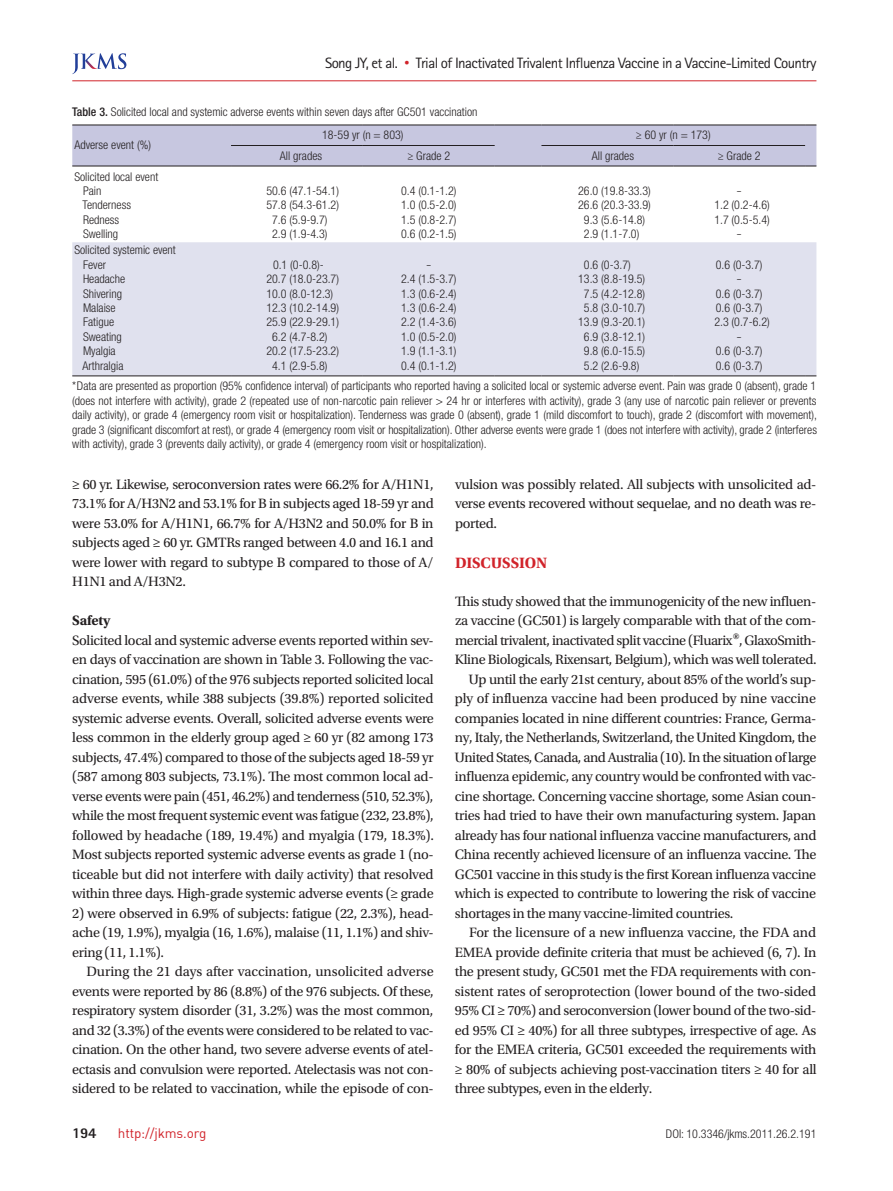
<style>
.page{position:relative;width:893px;height:1191px;background:#fff}
.page>*{position:absolute;margin:0;border:0;box-sizing:border-box;transform-origin:0 0}
.t1{font:700 15.75px "Utopia Std";letter-spacing:-.01em;color:#d1232a}
.t2{font:15px "Rotis Sans Serif Std";letter-spacing:-.04em;color:#231f20}
.t3{font:800 15px "Rotis Sans Serif Std";color:#231f20}
.t4{font:14.25px/19.5px "Utopia Std";letter-spacing:-.025em;color:#231f20;text-align:justify}
.t5{font:700 14.25px "Utopia Std";letter-spacing:-.01em;color:#231f20}
.t6{font:13.5px "Dinreg";letter-spacing:-.01em;color:#d1232a}
.t7{font:300 condensed 12px/14.4px "Helvetica Neue LT Std";color:#231f20;text-align:center}
.t8{font:300 condensed 12px/14.4px "Helvetica Neue LT Std";color:#231f20;text-align:center;scale:1.5 1}
.s1{font-family:"Dotum";color:#d1232a}
.s2{font-weight:500}
</style>
<div class="page">
<hr style="left:72px;top:80px;width:744px;height:1px;background:#d1232a">
<svg style="left:72px;top:53px;width:54px;height:21px"></svg>
<div style="left:72px;top:242px;width:744px;height:134px;background:#e0e1ee"></div>
<svg style="left:72px;top:125px;width:744px;height:42px"></svg>
<hr style="left:72px;top:376px;width:159px;height:1px;background:#231f20">
<hr style="left:231px;top:376px;width:132px;height:1px;background:#231f20">
<hr style="left:363px;top:376px;width:132px;height:1px;background:#231f20">
<hr style="left:495px;top:376px;width:46px;height:1px;background:#231f20">
<hr style="left:541px;top:376px;width:132px;height:1px;background:#231f20">
<hr style="left:673px;top:376px;width:132px;height:1px;background:#231f20">
<p class="t2" style="left:325px;top:54px;width:493px">Song JY, et al. <span class="s1">•</span> Trial of Inactivated Trivalent Influenza Vaccine in a Vaccine-Limited Country</p>
<p class="t7" style="left:72px;top:105px;width:407px"><span class="s2">Table 3.</span> Solicited local and systemic adverse events within seven days after GC501 vaccination</p>
<p class="t7" style="left:74px;top:138px;width:78px">Adverse event (%)</p>
<p class="t7" style="left:322px;top:128px;width:83px">18-59 yr (n = 803)</p>
<p class="t7" style="left:636px;top:128px;width:76px">≥ 60 yr (n = 173)</p>
<p class="t7" style="left:280px;top:148px;width:44px">All grades</p>
<p class="t7" style="left:407px;top:148px;width:44px">≥ Grade 2</p>
<p class="t7" style="left:592px;top:148px;width:44px">All grades</p>
<p class="t7" style="left:718px;top:148px;width:44px">≥ Grade 2</p>
<p class="t7" style="left:83px;top:169px;width:77px;text-align:left;text-indent:-8px">Solicited local event<br>Pain<br>Tenderness<br>Redness<br>Swelling</p>
<p class="t7" style="left:266px;top:183px;width:74px">50.6 (47.1-54.1)<br>57.8 (54.3-61.2)<br>7.6 (5.9-9.7)<br>2.9 (1.9-4.3)</p>
<p class="t7" style="left:401px;top:183px;width:57px;text-align:justify">0.4 (0.1-1.2)<br>1.0 (0.5-2.0)<br>1.5 (0.8-2.7)<br>0.6 (0.2-1.5)</p>
<p class="t7" style="left:578px;top:183px;width:74px">26.0 (19.8-33.3)<br>26.6 (20.3-33.9)<br>9.3 (5.6-14.8)<br>2.9 (1.1-7.0)</p>
<p class="t8" style="left:714px;top:183px;width:38px">-<br>1.2 (0.2-4.6)<br>1.7 (0.5-5.4) -</p>
<p class="t7" style="left:83px;top:243px;width:95px;text-align:left;text-indent:-8px">Solicited systemic event<br>Fever<br>Headache<br>Shivering<br>Malaise<br>Fatigue<br>Sweating<br>Myalgia<br>Arthralgia</p>
<p class="t7" style="left:714px;top:257px;width:57px">0.6 (0-3.7) -<br>0.6 (0-3.7)<br>0.6 (0-3.7)<br>2.3 (0.7-6.2) -<br>0.6 (0-3.7)<br>0.6 (0-3.7)</p>
<p class="t7" style="left:72px;top:379px;width:746px;text-align:justify">*Data are presented as proportion (95% confidence interval) of participants who reported having a solicited local or systemic adverse event. Pain was grade 0 (absent), grade 1 (does not interfere with activity), grade 2 (repeated use of non-narcotic pain reliever &gt; 24 hr or interferes with activity), grade 3 (any use of narcotic pain reliever or prevents daily activity), or grade 4 (emergency room visit or hospitalization). Tenderness was grade 0 (absent), grade 1 (mild discomfort to touch), grade 2 (discomfort with movement), grade 3 (significant discomfort at rest), or grade 4 (emergency room visit or hospitalization). Other adverse events were grade 1 (does not interfere with activity), grade 2 (interferes with activity), grade 3 (prevents daily activity), or grade 4 (emergency room visit or hospitalization).</p>
<p class="t7" style="left:273px;top:257px;width:52px">0.1 (0-0.8)-</p>
<p class="t7" style="left:266px;top:272px;width:74px">20.7 (18.0-23.7)</p>
<p class="t7" style="left:266px;top:286px;width:68px">10.0 (8.0-12.3)</p>
<p class="t7" style="left:266px;top:300px;width:74px">12.3 (10.2-14.9)</p>
<p class="t7" style="left:266px;top:315px;width:74px">25.9 (22.9-29.1)</p>
<p class="t7" style="left:272px;top:329px;width:57px">6.2 (4.7-8.2)</p>
<p class="t7" style="left:266px;top:344px;width:74px">20.2 (17.5-23.2)</p>
<p class="t7" style="left:272px;top:358px;width:57px">4.1 (2.9-5.8)</p>
<p class="t8" style="left:401px;top:257px;width:38px">-<br>2.4 (1.5-3.7)<br>1.3 (0.6-2.4)<br>1.3 (0.6-2.4)<br>2.2 (1.4-3.6)<br>1.0 (0.5-2.0)<br>1.9 (1.1-3.1)<br>0.4 (0.1-1.2)</p>
<p class="t7" style="left:584px;top:257px;width:48px">0.6 (0-3.7)</p>
<p class="t7" style="left:578px;top:272px;width:68px">13.3 (8.8-19.5)</p>
<p class="t7" style="left:584px;top:286px;width:63px">7.5 (4.2-12.8)</p>
<p class="t7" style="left:584px;top:300px;width:63px">5.8 (3.0-10.7)</p>
<p class="t7" style="left:578px;top:315px;width:68px">13.9 (9.3-20.1)</p>
<p class="t7" style="left:584px;top:329px;width:63px">6.9 (3.8-12.1)</p>
<p class="t7" style="left:584px;top:344px;width:63px">9.8 (6.0-15.5)</p>
<p class="t7" style="left:584px;top:358px;width:57px">5.2 (2.6-9.8)</p>
<p class="t4" style="left:72px;top:475px;width:363px">≥ 60 yr. Likewise, seroconversion rates were 66.2% for A/H1N1, 73.1% for A/H3N2 and 53.1% for B in subjects aged 18-59 yr and were 53.0% for A/H1N1, 66.7% for A/H3N2 and 50.0% for B in subjects aged ≥ 60 yr. GMTRs ranged between 4.0 and 16.1 and were lower with regard to subtype B compared to those of A/ H1N1 and A/H3N2.</p>
<p class="t5" style="left:72px;top:612px;width:40px">Safety</p>
<p class="t4" style="left:72px;top:630px;width:363px">Solicited local and systemic adverse events reported within sev&shy;en days of vaccination are shown in Table 3. Following the vac&shy;cination, 595 (61.0%) of the 976 subjects reported solicited local adverse events, while 388 subjects (39.8%) reported solicited systemic adverse events. Overall, solicited adverse events were less common in the elderly group aged ≥ 60 yr (82 among 173 subjects, 47.4%) compared to those of the subjects aged 18-59 yr (587 among 803 subjects, 73.1%). The most common local ad&shy;verse events were pain (451, 46.2%) and tenderness (510, 52.3%), while the most frequent systemic event was fatigue (232, 23.8%), followed by headache (189, 19.4%) and myalgia (179, 18.3%).<br>Most subjects reported systemic adverse events as grade 1 (no&shy;ticeable but did not interfere with daily activity) that resolved within three days. High-grade systemic adverse events (≥ grade</p>
<p class="t4" style="left:72px;top:903px;width:363px">2) were observed in 6.9% of subjects: fatigue (22, 2.3%), head&shy;ache (19, 1.9%), myalgia (16, 1.6%), malaise (11, 1.1%) and shiv&shy;ering (11, 1.1%).</p>
<p class="t4" style="left:72px;top:962px;width:363px;text-indent:14px">During the 21 days after vaccination, unsolicited adverse events were reported by 86 (8.8%) of the 976 subjects. Of these, respiratory system disorder (31, 3.2%) was the most common, and 32 (3.3%) of the events were considered to be related to vac&shy;cination. On the other hand, two severe adverse events of atel&shy;ectasis and convulsion were reported. Atelectasis was not con&shy;sidered to be related to vaccination, while the episode of con-</p>
<p class="t4" style="left:455px;top:474px;width:363px">vulsion was possibly related. All subjects with unsolicited ad&shy;verse events recovered without sequelae, and no death was re&shy;ported.</p>
<p class="t1" style="left:455px;top:553px;width:94px">DISCUSSION</p>
<p class="t4" style="left:455px;top:592px;width:363px">This study showed that the immunogenicity of the new influen-</p>
<p class="t4" style="left:455px;top:611px;width:363px">za vaccine (GC501) is largely comparable with that of the com-</p>
<p class="t4" style="left:455px;top:631px;width:363px">mercial trivalent, inactivated split vaccine (Fluarix<sup>®</sup>, GlaxoSmith-</p>
<p class="t4" style="left:455px;top:650px;width:363px">Kline Biologicals, Rixensart, Belgium), which was well tolerated.</p>
<p class="t4" style="left:469px;top:670px;width:349px">Up until the early 21st century, about 85% of the world’s sup-</p>
<p class="t4" style="left:455px;top:689px;width:363px">ply of influenza vaccine had been produced by nine vaccine</p>
<p class="t4" style="left:455px;top:708px;width:363px">companies located in nine different countries: France, Germa-</p>
<p class="t4" style="left:455px;top:728px;width:363px">ny, Italy, the Netherlands, Switzerland, the United Kingdom, the</p>
<p class="t4" style="left:455px;top:747px;width:363px">United States, Canada, and Australia (10). In the situation of large</p>
<p class="t4" style="left:455px;top:767px;width:363px">influenza epidemic, any country would be confronted with vac-</p>
<p class="t4" style="left:455px;top:786px;width:363px">cine shortage. Concerning vaccine shortage, some Asian coun-</p>
<p class="t4" style="left:455px;top:806px;width:363px">tries had tried to have their own manufacturing system. Japan</p>
<p class="t4" style="left:455px;top:825px;width:363px">already has four national influenza vaccine manufacturers, and</p>
<p class="t4" style="left:455px;top:845px;width:363px">China recently achieved licensure of an influenza vaccine. The</p>
<p class="t4" style="left:455px;top:864px;width:363px">GC501 vaccine in this study is the first Korean influenza vaccine</p>
<p class="t4" style="left:455px;top:884px;width:363px">which is expected to contribute to lowering the risk of vaccine</p>
<p class="t4" style="left:455px;top:903px;width:280px">shortages in the many vaccine-limited countries.</p>
<p class="t4" style="left:469px;top:923px;width:349px">For the licensure of a new influenza vaccine, the FDA and</p>
<p class="t4" style="left:455px;top:942px;width:363px">EMEA provide definite criteria that must be achieved (6, 7). In</p>
<p class="t4" style="left:455px;top:962px;width:363px">the present study, GC501 met the FDA requirements with con-</p>
<p class="t4" style="left:455px;top:981px;width:363px">sistent rates of seroprotection (lower bound of the two-sided</p>
<p class="t4" style="left:455px;top:1001px;width:363px">95% CI ≥ 70%) and seroconversion (lower bound of the two-sid-</p>
<p class="t4" style="left:455px;top:1020px;width:363px">ed 95% CI ≥ 40%) for all three subtypes, irrespective of age. As</p>
<p class="t4" style="left:455px;top:1040px;width:363px">for the EMEA criteria, GC501 exceeded the requirements with</p>
<p class="t4" style="left:455px;top:1059px;width:363px">≥ 80% of subjects achieving post-vaccination titers ≥ 40 for all</p>
<p class="t4" style="left:455px;top:1079px;width:199px">three subtypes, even in the elderly.</p>
<p class="t3" style="left:72px;top:1123px;width:26px">194</p>
<p class="t6" style="left:118px;top:1124px;width:90px">http://jkms.org</p>
<p class="t7" style="left:666px;top:1126px;width:152px">DOI: 10.3346/jkms.2011.26.2.191</p>
</div>
